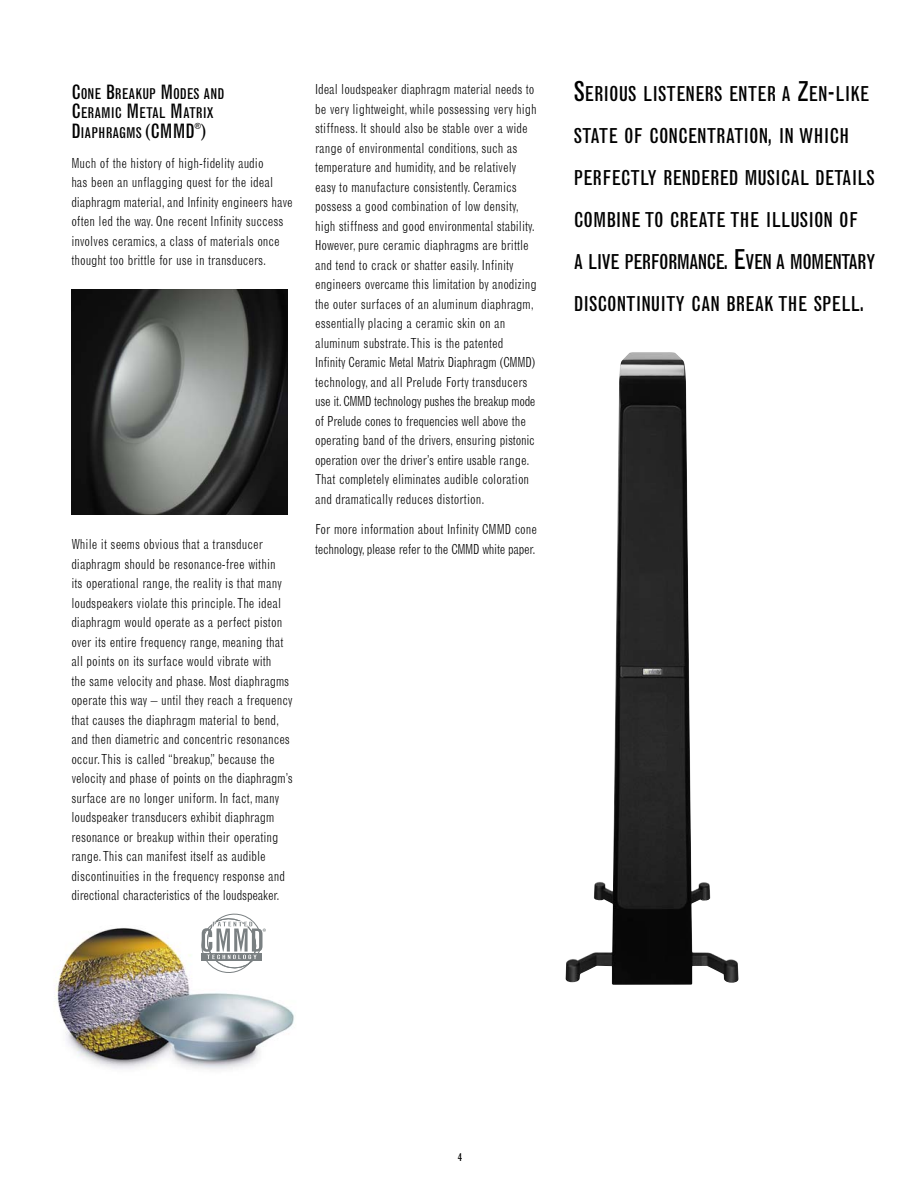
<style>
.page{position:relative;width:920px;height:1189px;background:#fff}
.page>*{position:absolute;margin:0;border:0;box-sizing:border-box;transform-origin:0 0}
.t1{font:condensed 20.25px/42px "Grotesque";color:#000}
.t2{font:condensed 19.5px "Grotesque";color:#000}
.t3{font:condensed 14.7px/19.5px "Grotesque";color:#000}
.t4{font:300 condensed 13.5px/19.5px "Grotesque";color:#000}
.t5{font:300 condensed 13.5px/19.5px "Grotesque";letter-spacing:-.025em;color:#000}
.t6{font:condensed 10.5px "Grotesque";color:#000}
.t7{font:condensed 8.25px "Grotesque";color:#000}
.s1{font-size:19.5px}
.s2{font-size:27px}
.s3{font-size:21px}
</style>
<div class="page">
<img style="left:71px;top:290px;width:216px;height:225px">
<img style="left:565px;top:352px;width:173px;height:633px">
<img style="left:55px;top:928px;width:239px;height:142px">
<svg style="left:198px;top:913px;width:68px;height:62px"></svg>
<p class="t3" style="left:71px;top:84px;width:154px"><span class="s1">C</span>ONE <span class="s1">B</span>REAKUP <span class="s1">M</span>ODES AND<br><span class="s1">C</span>ERAMIC <span class="s1">M</span>ETAL <span class="s1">M</span>ATRIX<br><span class="s1">D</span>IAPHRAGMS <span class="s1">(CMMD</span></p>
<p class="t7" style="left:195px;top:123px;width:8px">®</p>
<h2 class="t2" style="left:201px;top:123px;width:7px">)</h2>
<p class="t4" style="left:71px;top:154px;width:223px">Much of the history of high-fidelity audio<br>has been an unflagging quest for the ideal diaphragm material, and Infinity engineers have often led the way. One recent Infinity success involves ceramics, a class of materials once thought too brittle for use in transducers.</p>
<p class="t4" style="left:71px;top:535px;width:223px">While it seems obvious that a transducer diaphragm should be resonance-free within<br>its operational range, the reality is that many loudspeakers violate this principle.The ideal diaphragm would operate as a perfect piston over its entire frequency range, meaning that all points on its surface would vibrate with<br>the same velocity and phase. Most diaphragms operate this way – until they reach a frequency that causes the diaphragm material to bend, and then diametric and concentric resonances occur.This is called “breakup,”because the velocity and phase of points on the diaphragm’s surface are no longer uniform. In fact, many loudspeaker transducers exhibit diaphragm resonance or breakup within their operating range.This can manifest itself as audible discontinuities in the frequency response and directional characteristics of the loudspeaker.</p>
<p class="t4" style="left:315px;top:80px;width:223px">Ideal loudspeaker diaphragm material needs to be very lightweight, while possessing very high stiffness. It should also be stable over a wide range of environmental conditions, such as temperature and humidity, and be relatively easy to manufacture consistently. Ceramics possess a good combination of low density, high stiffness and good environmental stability.<br>However, pure ceramic diaphragms are brittle and tend to crack or shatter easily. Infinity engineers overcame this limitation by anodizing the outer surfaces of an aluminum diaphragm, essentially placing a ceramic skin on an aluminum substrate.This is the patented Infinity Ceramic Metal Matrix Diaphragm (CMMD) technology, and all Prelude Forty transducers use it. CMMD technology pushes the breakup mode of Prelude cones to frequencies well above the operating band of the drivers, ensuring pistonic operation over the driver’s entire usable range.<br>That completely eliminates audible coloration and dramatically reduces distortion.</p>
<p class="t5" style="left:315px;top:520px;width:223px">For more information about Infinity CMMD cone technology, please refer to the CMMD white paper.</p>
<h1 class="t1" style="left:573px;top:74px;width:303px"><span class="s2">S</span>ERIOUS LISTENERS ENTER A <span class="s2">Z</span>EN<span class="s2">-</span>LIKE STATE OF CONCENTRATION<span class="s3">,</span> IN WHICH PERFECTLY RENDERED MUSICAL DETAILS COMBINE TO CREATE THE ILLUSION OF<br>A LIVE PERFORMANCE<span class="s3">.</span> <span class="s2">E</span>VEN A MOMENTARY DISCONTINUITY CAN BREAK THE SPELL<span class="s3">.</span></h1>
<p class="t6" style="left:458px;top:1153px;width:6px">4</p>
</div>
